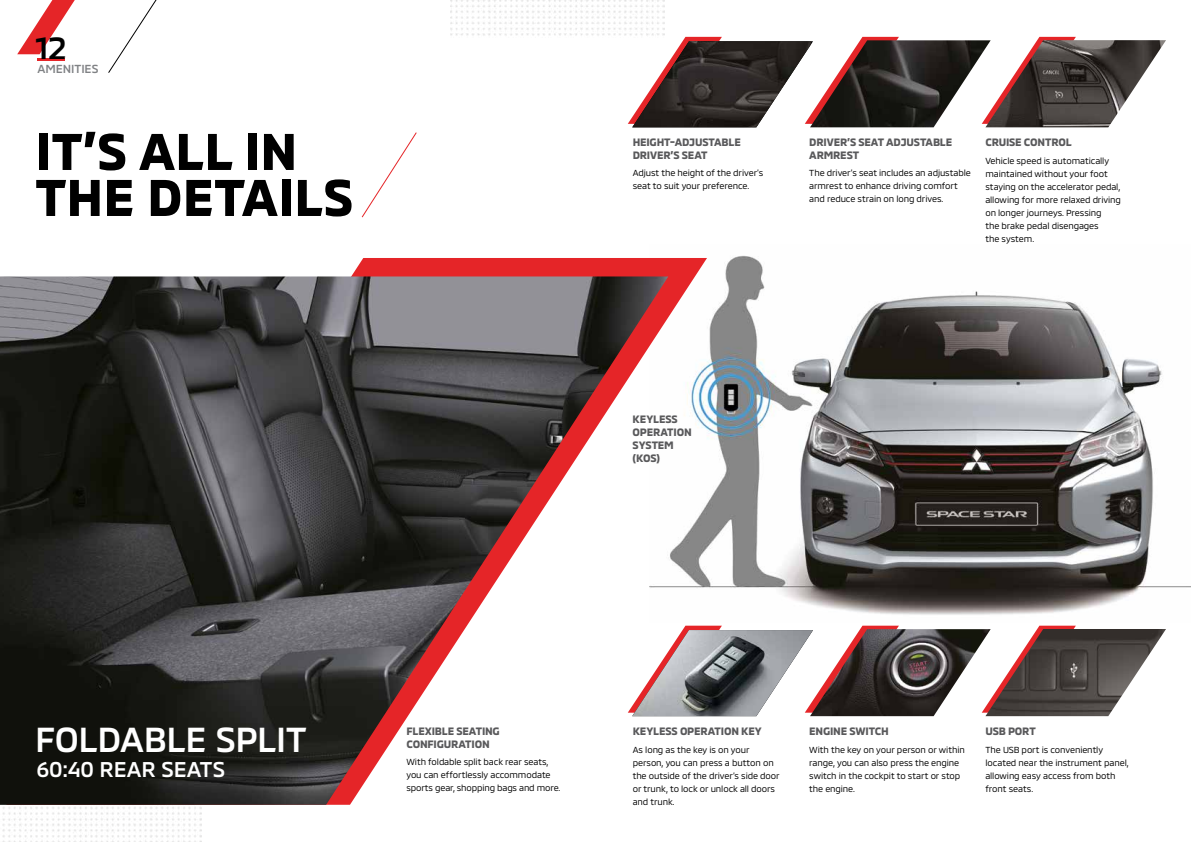
<style>
.page{position:relative;width:1191px;height:842px;background:#fff}
.page>*{position:absolute;margin:0;border:0;box-sizing:border-box;transform-origin:0 0}
.t1{font:700 53px/46px "MMC";color:#000}
.t2{font:500 35.7px "MMC";letter-spacing:-.015em;color:#fff}
.t3{font:500 33px "MMC";color:#000}
.t4{font:500 22px "MMC";color:#fff}
.t5{font:500 12px "MMC";letter-spacing:-.005em;color:#808285}
.t6{font:700 11px/13px "MMC";letter-spacing:-.015em;color:#59595b}
.t7{font:9px/13px "MMC";letter-spacing:-.01em;color:#000}
</style>
<div class="page">
<img style="left:707px;top:255px;width:484px;height:360px">
<img style="left:899px;top:40px;width:82px;height:87px">
<svg style="left:628px;top:37px;width:271px;height:90px"></svg>
<svg style="left:707px;top:626px;width:192px;height:90px"></svg>
<img style="left:810px;top:629px;width:171px;height:87px">
<svg style="left:981px;top:37px;width:94px;height:87px"></svg>
<img style="left:985px;top:40px;width:181px;height:87px">
<svg style="left:981px;top:626px;width:94px;height:87px"></svg>
<img style="left:985px;top:629px;width:181px;height:87px">
<img style="left:451px;top:0;width:214px;height:36px">
<svg style="left:17px;top:0;width:58px;height:54px"></svg>
<hr style="left:37px;top:59px;width:28px;height:2px;background:#e52528">
<svg style="left:361px;top:132px;width:56px;height:86px"></svg>
<img style="left:2px;top:807px;width:199px;height:35px">
<svg style="left:351px;top:258px;width:356px;height:459px"></svg>
<img style="left:0;top:276px;width:668px;height:529px">
<svg style="left:108px;top:0;width:49px;height:73px"></svg>
<h3 class="t3" style="left:36px;top:22px;width:33px">12</h3>
<h3 class="t5" style="left:37px;top:59px;width:63px">AMENITIES</h3>
<h1 class="t1" style="left:35px;top:122px;width:319px">IT’S ALL IN<br>THE DETAILS</h1>
<p class="t6" style="left:632px;top:134px;width:110px">HEIGHT-ADJUSTABLE<br>DRIVER’S SEAT</p>
<p class="t7" style="left:632px;top:165px;width:132px">Adjust the height of the driver’s seat to suit your preference.</p>
<p class="t6" style="left:809px;top:134px;width:145px">DRIVER’S SEAT ADJUSTABLE<br>ARMREST</p>
<p class="t7" style="left:809px;top:165px;width:163px">The driver’s seat includes an adjustable armrest to enhance driving comfort and reduce strain on long drives.</p>
<p class="t6" style="left:985px;top:135px;width:88px">CRUISE CONTROL</p>
<p class="t7" style="left:985px;top:153px;width:137px">Vehicle speed is automatically maintained without your foot staying on the accelerator pedal, allowing for more relaxed driving on longer journeys. Pressing<br>the brake pedal disengages<br>the system.</p>
<p class="t6" style="left:632px;top:411px;width:61px">KEYLESS<br>OPERATION<br>SYSTEM (KOS)</p>
<h2 class="t2" style="left:35px;top:710px;width:273px">FOLDABLE SPLIT</h2>
<h3 class="t4" style="left:36px;top:752px;width:190px">60:40 REAR SEATS</h3>
<p class="t6" style="left:406px;top:723px;width:95px">FLEXIBLE SEATING<br>CONFIGURATION</p>
<p class="t7" style="left:406px;top:754px;width:155px">With foldable split back rear seats, you can effortlessly accommodate sports gear, shopping bags and more.</p>
<p class="t6" style="left:632px;top:724px;width:131px">KEYLESS OPERATION KEY</p>
<p class="t7" style="left:632px;top:742px;width:148px">As long as the key is on your person, you can press a button on the outside of the driver’s side door or trunk, to lock or unlock all doors and trunk.</p>
<p class="t6" style="left:809px;top:724px;width:81px">ENGINE SWITCH</p>
<p class="t7" style="left:809px;top:742px;width:157px">With the key on your person or within range, you can also press the engine switch in the cockpit to start or stop the engine.</p>
<p class="t6" style="left:985px;top:724px;width:52px">USB PORT</p>
<p class="t7" style="left:985px;top:742px;width:145px">The USB port is conveniently located near the instrument panel, allowing easy access from both front seats.</p>
</div>
